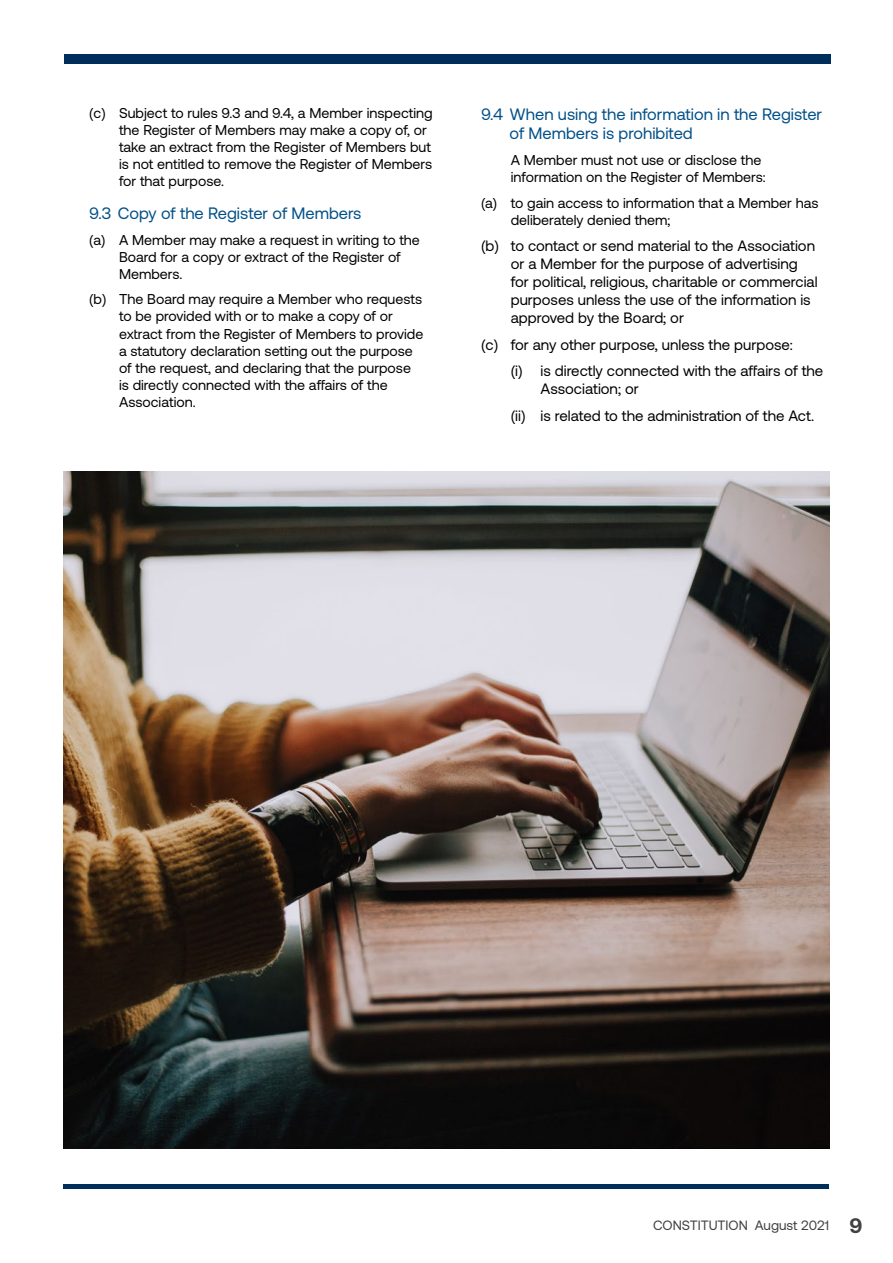
<style>
.page{position:relative;width:893px;height:1263px;background:#fff}
.page>*{position:absolute;margin:0;border:0;box-sizing:border-box;transform-origin:0 0}
.t1{font:16.5px/19.8px "Aeonik";color:#005088}
.t2{font:15px/18px "Aeonik";color:#000}
.t3{font:14.25px/17.1px "Aeonik";color:#000}
.t4{font:13.5px "Aeonik";color:#414042}
.s1{font-weight:700;font-size:21px}
</style>
<div class="page">
<img style="left:63px;top:472px;width:767px;height:676px">
<div style="left:64px;top:1184px;width:765px;height:5px;background:#002e5c"></div>
<div style="left:64px;top:55px;width:767px;height:9px;background:#002e5c"></div>
<p class="t3" style="left:119px;top:104px;width:315px;text-indent:-30px">(c) Subject to rules 9.3 and 9.4, a Member inspecting the Register of Members may make a copy of, or take an extract from the Register of Members but is not entitled to remove the Register of Members for that purpose.</p>
<p class="t1" style="left:89px;top:203px;width:274px">9.3 Copy of the Register of Members</p>
<p class="t3" style="left:119px;top:231px;width:302px;text-indent:-30px">(a) A Member may make a request in writing to the<br>Board for a copy or extract of the Register of<br>Members.</p>
<p class="t3" style="left:119px;top:291px;width:306px;text-indent:-30px">(b) The Board may require a Member who requests to be provided with or to make a copy of or extract from the Register of Members to provide a statutory declaration setting out the purpose of the request, and declaring that the purpose is directly connected with the affairs of the Association.</p>
<p class="t1" style="left:509px;top:104px;width:314px;text-indent:-28px">9.4 When using the information in the Register of Members is prohibited</p>
<p class="t3" style="left:511px;top:151px;width:257px">A Member must not use or disclose the information on the Register of Members:</p>
<p class="t3" style="left:511px;top:194px;width:309px;text-indent:-30px">(a) to gain access to information that a Member has deliberately denied them;</p>
<p class="t2" style="left:511px;top:237px;width:308px;text-indent:-30px">(b) to contact or send material to the Association or a Member for the purpose of advertising for political, religious, charitable or commercial purposes unless the use of the information is approved by the Board; or</p>
<p class="t2" style="left:511px;top:331px;width:314px;line-height:26.5px;text-indent:-30px">(c) for any other purpose, unless the purpose:<br>(i) is directly connected with the affairs of the</p>
<p class="t2" style="left:511px;top:376px;width:305px;line-height:26.5px;text-indent:30px">Association; or<br>(ii) is related to the administration of the Act.</p>
<p class="t4" style="left:653px;top:1218px;width:211px">CONSTITUTION August 2021 <span class="s1">9</span></p>
</div>
